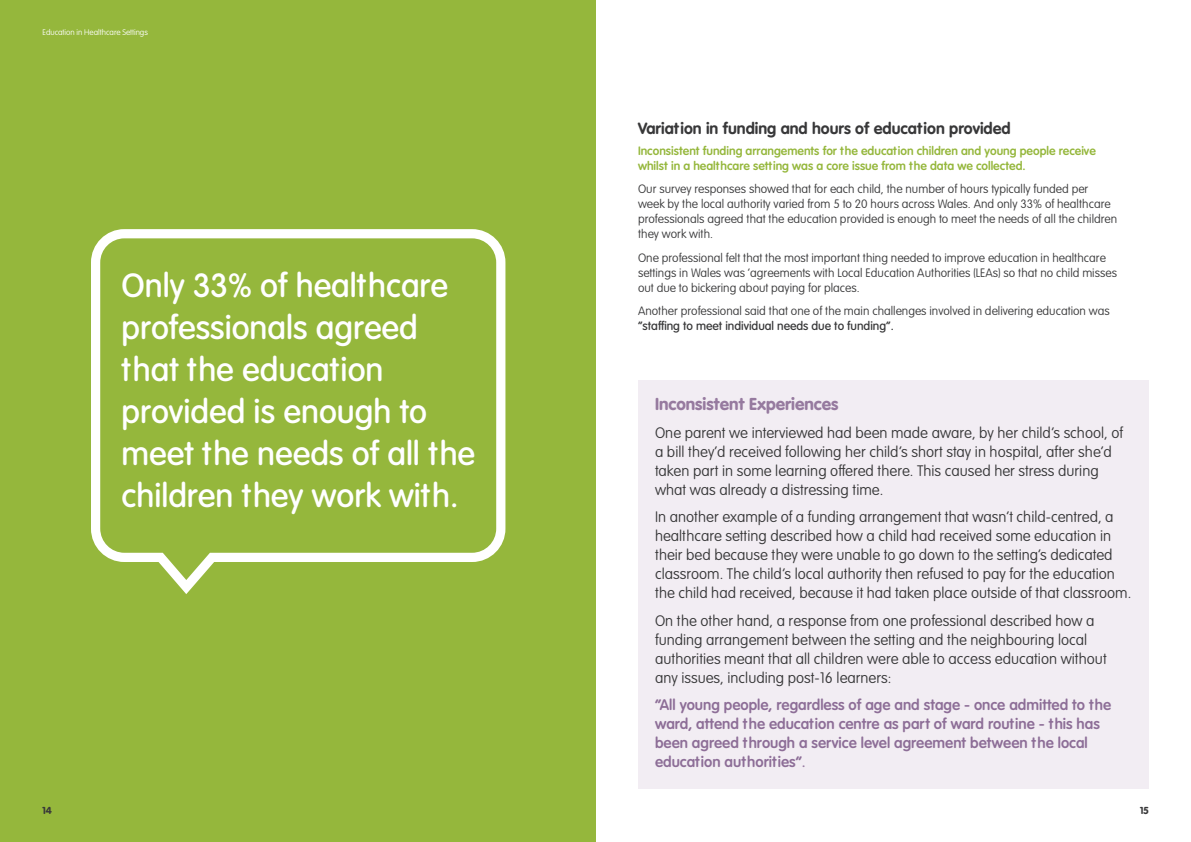
<style>
.page{position:relative;width:1191px;height:842px;background:#fff}
.page>*{position:absolute;margin:0;border:0;box-sizing:border-box;transform-origin:0 0}
.t1{font:500 33px/42px "VAG Rounded Next";color:#fff}
.t2{font:800 17px "VAG Rounded Next";color:#967a9f}
.SUB_HEADING{font:700 16px "VAG Rounded Next";color:#383839}
.t3{font:300 15px/19px "VAG Rounded Next";color:#383839}
.t4{font:600 15px/19px "VAG Rounded Next";color:#8d6e97}
.t5{font:300 12px/15px "VAG Rounded Next";color:#383839}
.t6{font:600 12px/15px "VAG Rounded Next";color:#95b73c}
.t7{font:800 10px "VAG Rounded Next";color:#383839}
.t8{font:300 8px "VAG Rounded Next";letter-spacing:-.005em;color:#fff}
.s1{font-weight:500}
.s2{font-weight:500;color:#967a9f}
</style>
<div class="page">
<div style="left:0;top:0;width:595px;height:842px;background:#95b73c"></div>
<svg style="left:91px;top:229px;width:415px;height:365px"></svg>
<div style="left:638px;top:380px;width:510px;height:408px;background:#f2edf3"></div>
<p class="t8" style="left:43px;top:27px;width:107px">Education in Healthcare Settings</p>
<p class="t1" style="left:121px;top:265px;width:355px">Only 33% of healthcare professionals agreed that the education provided is enough to meet the needs of all the children they work with.</p>
<p class="SUB_HEADING" style="left:638px;top:118px;width:374px">Variation in funding and hours of education provided</p>
<p class="t6" style="left:638px;top:143px;width:459px">Inconsistent funding arrangements for the education children and young people receive whilst in a healthcare setting was a core issue from the data we collected.</p>
<p class="t5" style="left:638px;top:182px;width:481px">Our survey responses showed that for each child, the number of hours typically funded per week by the local authority varied from 5 to 20 hours across Wales. And only 33% of healthcare professionals agreed that the education provided is enough to meet the needs of all the children they work with.</p>
<p class="t5" style="left:638px;top:250px;width:480px">One professional felt that the most important thing needed to improve education in healthcare settings in Wales was ‘agreements with Local Education Authorities (LEAs) so that no child misses out due to bickering about paying for places.</p>
<p class="t5" style="left:638px;top:304px;width:473px">Another professional said that one of the main challenges involved in delivering education was <span class="s1">“staffing to meet individual needs due to funding”.</span></p>
<p class="t2" style="left:655px;top:393px;width:185px">Inconsistent Experiences</p>
<p class="t3" style="left:655px;top:423px;width:469px">One parent we interviewed had been made aware, by her child’s school, of a bill they’d received following her child’s short stay in hospital, after she’d taken part in some learning offered there. This caused her stress during what was already a distressing time.</p>
<p class="t3" style="left:655px;top:508px;width:478px">In another example of a funding arrangement that wasn’t child-centred, a healthcare setting described how a child had received some education in their bed because they were unable to go down to the setting’s dedicated classroom. The child’s local authority then refused to pay for the education the child had received, because it had taken place outside of that classroom.</p>
<p class="t3" style="left:655px;top:611px;width:453px">On the other hand, a response from one professional described how a funding arrangement between the setting and the neighbouring local authorities meant that all children were able to access education without any issues, including post-16 learners:</p>
<p class="t4" style="left:655px;top:696px;width:458px">“All young people, regardless of age and stage - once admitted to the ward, attend the education centre as part of ward routine - this has been agreed through a service level agreement between the local education authorities”<span class="s2">.</span></p>
<p class="t7" style="left:43px;top:803px;width:11px">14</p>
<p class="t7" style="left:1140px;top:803px;width:10px">15</p>
</div>
